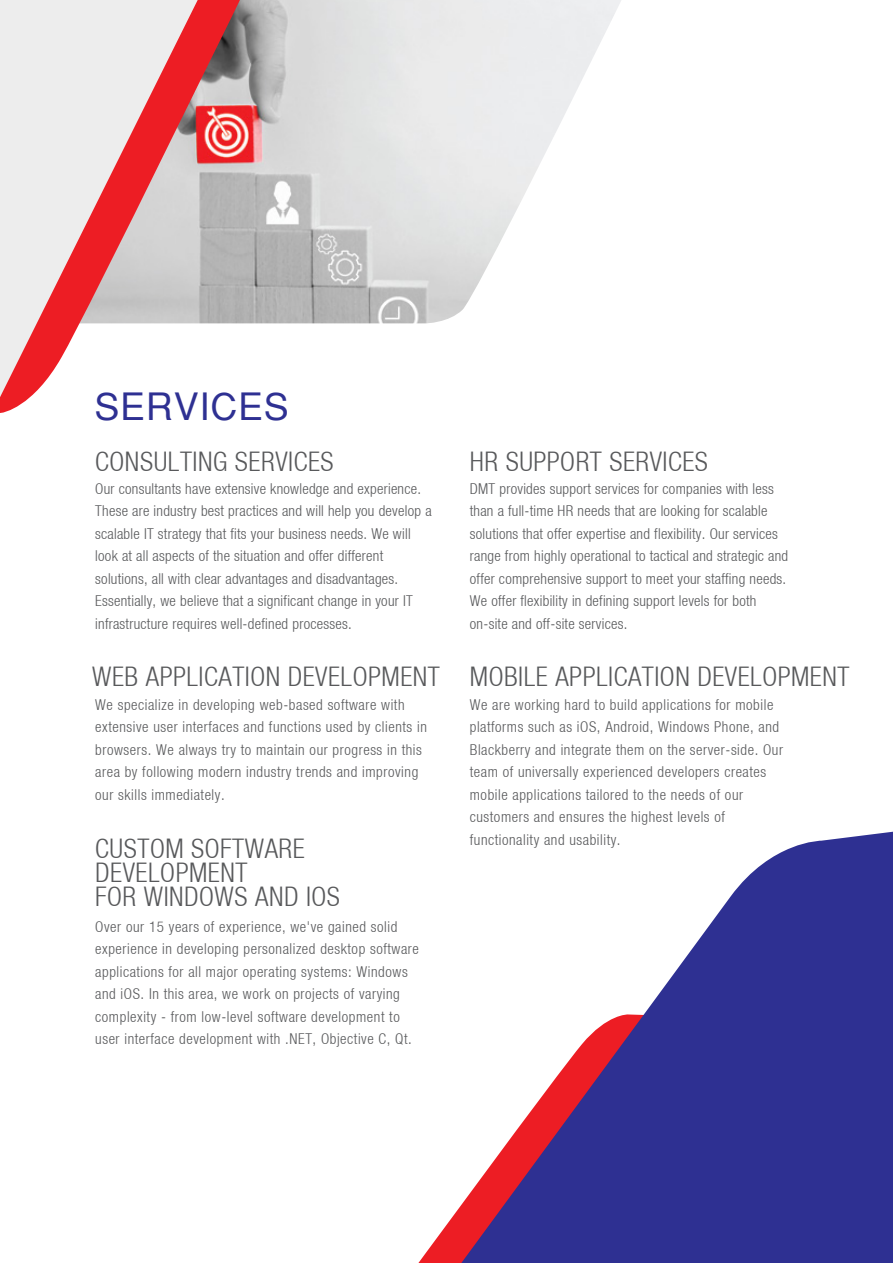
<style>
.page{position:relative;width:893px;height:1263px;background:#fff}
.page>*{position:absolute;margin:0;border:0;box-sizing:border-box;transform-origin:0 0}
.t1{font:37.5px "Heavenetica SH";letter-spacing:.02em;color:#2e3092}
.t2{font:27px/24px "Heavenetica Cond 4 Lt SH";letter-spacing:.02em;color:#58595b}
.t3{font:15px/22.5px "Heavenetica Cond 4 Lt SH";letter-spacing:.04em;color:#58595b}
.t4{font:15px/22.5px "Heavenetica Cond 4 Lt SH";letter-spacing:.02em;color:#58595b}
</style>
<div class="page">
<img style="left:251px;top:0;width:370px;height:323px">
<svg style="left:204px;top:0;width:47px;height:324px"></svg>
<svg style="left:418px;top:1220px;width:32px;height:43px"></svg>
<svg style="left:450px;top:831px;width:443px;height:432px;fill:#2e3092"></svg>
<svg style="left:0;top:0;width:204px;height:413px;fill:#ededed"></svg>
<h1 class="t1" style="left:95px;top:385px;width:196px">SERVICES</h1>
<h2 class="t2" style="left:95px;top:448px;width:240px">CONSULTING SERVICES</h2>
<p class="t4" style="left:95px;top:477px;width:338px">Our consultants have extensive knowledge and experience.<br>These are industry best practices and will help you develop a scalable IT strategy that fits your business needs. We will look at all aspects of the situation and offer different solutions, all with clear advantages and disadvantages.<br>Essentially, we believe that a significant change in your IT infrastructure requires well-defined processes.</p>
<h2 class="t2" style="left:92px;top:663px;width:349px">WEB APPLICATION DEVELOPMENT</h2>
<p class="t3" style="left:95px;top:692px;width:333px">We specialize in developing web-based software with extensive user interfaces and functions used by clients in browsers. We always try to maintain our progress in this area by following modern industry trends and improving our skills immediately.</p>
<h2 class="t2" style="left:95px;top:835px;width:246px">CUSTOM SOFTWARE<br>DEVELOPMENT<br>FOR WINDOWS AND IOS</h2>
<p class="t3" style="left:95px;top:914px;width:325px">Over our 15 years of experience, we've gained solid experience in developing personalized desktop software applications for all major operating systems: Windows and iOS. In this area, we work on projects of varying complexity - from low-level software development to user interface development with .NET, Objective C, Qt.</p>
<h2 class="t2" style="left:470px;top:448px;width:240px">HR SUPPORT SERVICES</h2>
<p class="t4" style="left:470px;top:477px;width:320px">DMT provides support services for companies with less than a full-time HR needs that are looking for scalable solutions that offer expertise and flexibility. Our services range from highly operational to tactical and strategic and offer comprehensive support to meet your staffing needs.<br>We offer flexibility in defining support levels for both on-site and off-site services.</p>
<h2 class="t2" style="left:470px;top:663px;width:381px">MOBILE APPLICATION DEVELOPMENT</h2>
<p class="t3" style="left:470px;top:692px;width:315px">We are working hard to build applications for mobile platforms such as iOS, Android, Windows Phone, and Blackberry and integrate them on the server-side. Our team of universally experienced developers creates mobile applications tailored to the needs of our customers and ensures the highest levels of functionality and usability.</p>
</div>
